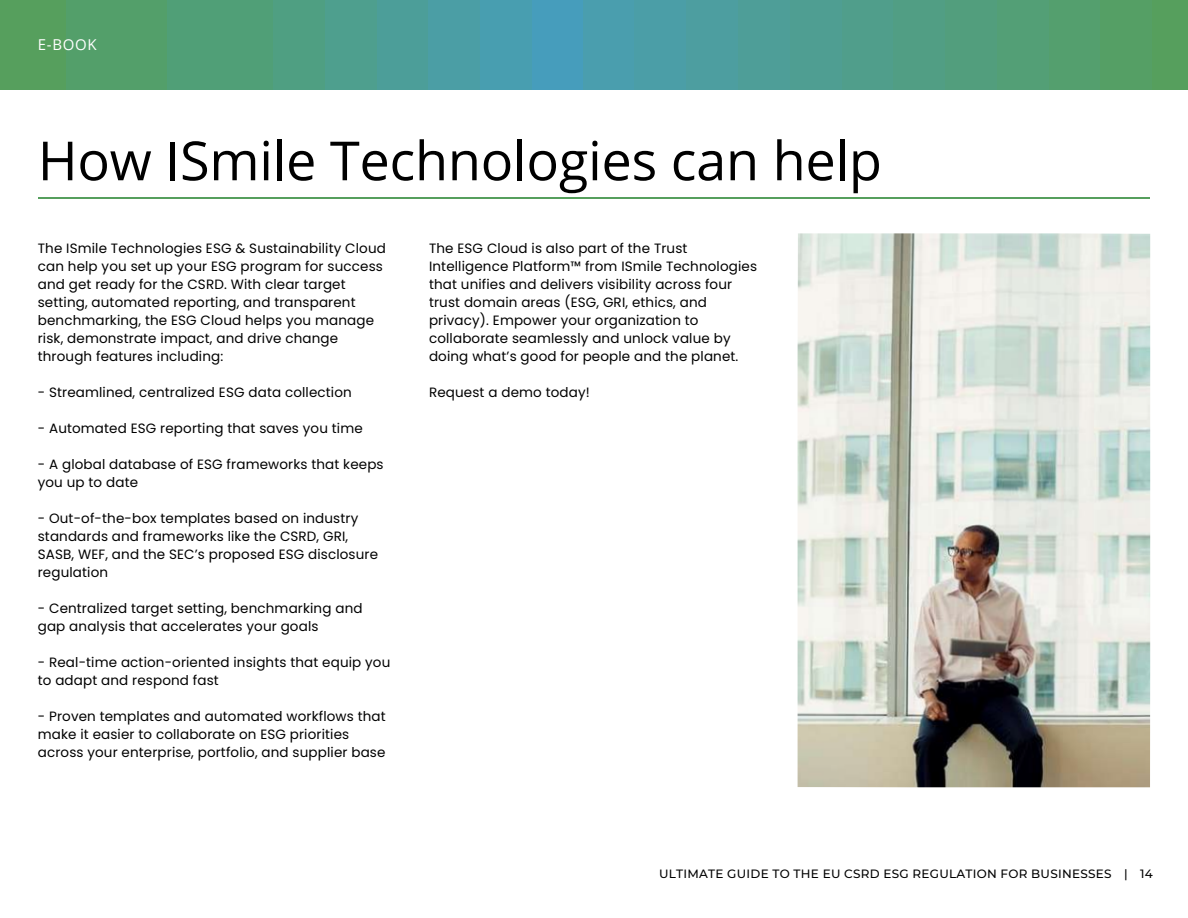
<style>
.page{position:relative;width:1188px;height:918px;background:#fff}
.page>*{position:absolute;margin:0;border:0;box-sizing:border-box;transform-origin:0 0}
.t1{font:54px "Open Sans";letter-spacing:-.005em;color:#000}
.t2{font:15px "Open Sans";color:#fff}
.t3{font:13.5px/18px "Poppins";letter-spacing:.01em;color:#000}
.t4{font:500 12px "Montserrat";letter-spacing:.02em;color:#000}
</style>
<div class="page">
<hr style="left:38px;top:197px;width:1112px;height:2px;background:#569f5d">
<div style="left:583px;top:0;width:96px;height:90px;background:#4a9eae"></div>
<div style="left:635px;top:0;width:91px;height:90px;background:#4b9ea7"></div>
<div style="left:687px;top:0;width:87px;height:90px;background:#4d9ea0"></div>
<div style="left:738px;top:0;width:84px;height:90px;background:#4e9e98"></div>
<div style="left:790px;top:0;width:80px;height:90px;background:#4f9e92"></div>
<div style="left:842px;top:0;width:76px;height:90px;background:#509e8b"></div>
<div style="left:894px;top:0;width:71px;height:90px;background:#519e84"></div>
<div style="left:946px;top:0;width:67px;height:90px;background:#529e7d"></div>
<div style="left:997px;top:0;width:64px;height:90px;background:#539f76"></div>
<div style="left:1049px;top:0;width:60px;height:90px;background:#549f6e"></div>
<div style="left:1101px;top:0;width:55px;height:90px;background:#559f65"></div>
<div style="left:1153px;top:0;width:35px;height:90px;background:#569f5d"></div>
<div style="left:65px;top:0;width:104px;height:90px;background:#539f6a"></div>
<div style="left:0;top:0;width:65px;height:90px;background:#569f5d"></div>
<div style="left:480px;top:0;width:103px;height:90px;background:#469dbc"></div>
<div style="left:428px;top:0;width:103px;height:90px;background:#489eb0"></div>
<div style="left:376px;top:0;width:103px;height:90px;background:#4b9ea5"></div>
<div style="left:324px;top:0;width:104px;height:90px;background:#4c9e99"></div>
<div style="left:272px;top:0;width:104px;height:90px;background:#4e9f8e"></div>
<div style="left:219px;top:0;width:105px;height:90px;background:#4f9f82"></div>
<div style="left:167px;top:0;width:106px;height:90px;background:#509f77"></div>
<img style="left:798px;top:233px;width:352px;height:554px">
<p class="t2" style="left:38px;top:34px;width:60px">E-BOOK</p>
<h1 class="t1" style="left:38px;top:123px;width:846px">How ISmile Technologies can help</h1>
<p class="t3" style="left:38px;top:239px;width:350px">The ISmile Technologies ESG &amp; Sustainability Cloud can help you set up your ESG program for success and get ready for the CSRD. With clear target setting, automated reporting, and transparent benchmarking, the ESG Cloud helps you manage risk, demonstrate impact, and drive change through features including:</p>
<p class="t3" style="left:38px;top:383px;width:316px">- Streamlined, centralized ESG data collection</p>
<p class="t3" style="left:38px;top:419px;width:327px">- Automated ESG reporting that saves you time</p>
<p class="t3" style="left:38px;top:455px;width:347px">- A global database of ESG frameworks that keeps you up to date</p>
<p class="t3" style="left:38px;top:509px;width:342px">- Out-of-the-box templates based on industry standards and frameworks like the CSRD, GRI, SASB, WEF, and the SEC’s proposed ESG disclosure regulation</p>
<p class="t3" style="left:38px;top:599px;width:326px">- Centralized target setting, benchmarking and gap analysis that accelerates your goals</p>
<p class="t3" style="left:38px;top:653px;width:354px">- Real-time action-oriented insights that equip you to adapt and respond fast</p>
<p class="t3" style="left:38px;top:707px;width:349px">- Proven templates and automated workflows that make it easier to collaborate on ESG priorities across your enterprise, portfolio, and supplier base</p>
<p class="t3" style="left:429px;top:239px;width:330px">The ESG Cloud is also part of the Trust Intelligence Platform™ from ISmile Technologies that unifies and delivers visibility across four trust domain areas (ESG, GRI, ethics, and privacy). Empower your organization to collaborate seamlessly and unlock value by doing what’s good for people and the planet.</p>
<p class="t3" style="left:429px;top:383px;width:162px">Request a demo today!</p>
<p class="t4" style="left:659px;top:867px;width:495px">ULTIMATE GUIDE TO THE EU CSRD ESG REGULATION FOR BUSINESSES | 14</p>
</div>
